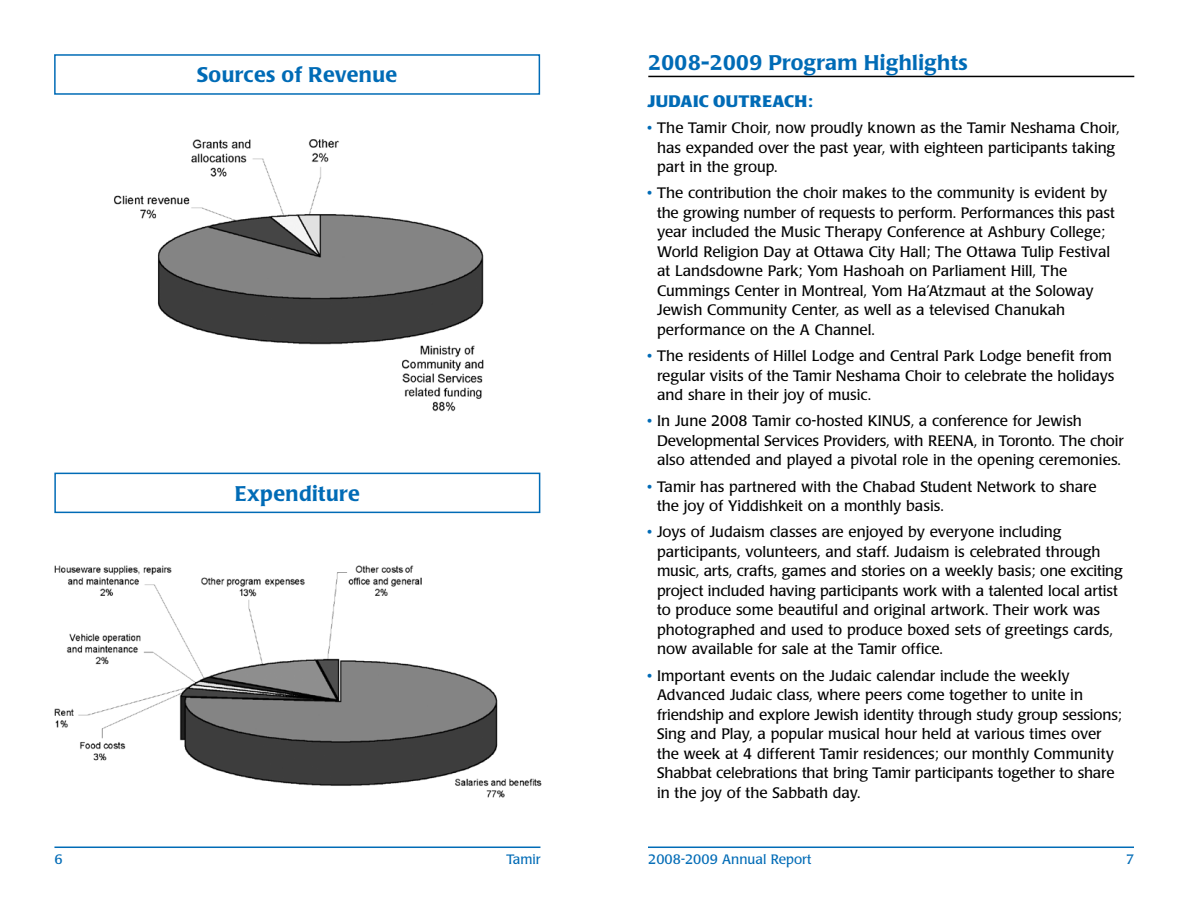
<style>
.page{position:relative;width:1188px;height:918px;background:#fff}
.page>*{position:absolute;margin:0;border:0;box-sizing:border-box;transform-origin:0 0}
.t1{font:500 21px "Poppl Laudatio";letter-spacing:.02em;color:#006bb6}
.t2{font:700 16.5px "Poppl Laudatio";letter-spacing:.02em;color:#006bb6}
.t3{font:15px/19.5px "Poppl Laudatio";color:#000}
.t4{font:13.5px "Poppl Laudatio";color:#006bb6}
.s1{color:#006bb6}
</style>
<div class="page">
<hr style="left:648px;top:847px;width:486px;height:1px;background:#006bb6">
<hr style="left:54px;top:847px;width:486px;height:1px;background:#006bb6">
<hr style="left:648px;top:76px;width:486px;height:1px;background:#000">
<img style="left:114px;top:139px;width:370px;height:273px">
<div style="left:54px;top:54px;width:486px;height:41px;border:2px solid #006bb6"></div>
<img style="left:54px;top:565px;width:488px;height:233px">
<div style="left:54px;top:473px;width:486px;height:40px;border:2px solid #006bb6"></div>
<h1 class="t1" style="left:197px;top:63px;width:202px">Sources of Revenue</h1>
<h1 class="t1" style="left:235px;top:481px;width:126px">Expenditure</h1>
<h1 class="t1" style="left:648px;top:50px;width:321px">2008-2009 Program Highlights</h1>
<p class="t2" style="left:647px;top:92px;width:167px">JUDAIC OUTREACH:</p>
<p class="t3" style="left:657px;top:118px;width:464px;text-indent:-10px"><span class="s1">•</span> The Tamir Choir, now proudly known as the Tamir Neshama Choir, has expanded over the past year, with eighteen participants taking part in the group.</p>
<p class="t3" style="left:657px;top:184px;width:459px;text-indent:-10px"><span class="s1">•</span> The contribution the choir makes to the community is evident by the growing number of requests to perform. Performances this past year included the Music Therapy Conference at Ashbury College; World Religion Day at Ottawa City Hall; The Ottawa Tulip Festival at Landsdowne Park; Yom Hashoah on Parliament Hill, The Cummings Center in Montreal, Yom Ha’Atzmaut at the Soloway Jewish Community Center, as well as a televised Chanukah performance on the A Channel.</p>
<p class="t3" style="left:657px;top:346px;width:459px;text-indent:-10px"><span class="s1">•</span> The residents of Hillel Lodge and Central Park Lodge benefit from regular visits of the Tamir Neshama Choir to celebrate the holidays and share in their joy of music.</p>
<p class="t3" style="left:657px;top:412px;width:468px;text-indent:-10px"><span class="s1">•</span> In June 2008 Tamir co-hosted KINUS, a conference for Jewish<br>Developmental Services Providers, with REENA, in Toronto. The choir also attended and played a pivotal role in the opening ceremonies.</p>
<p class="t3" style="left:657px;top:477px;width:441px;text-indent:-10px"><span class="s1">•</span> Tamir has partnered with the Chabad Student Network to share the joy of Yiddishkeit on a monthly basis.</p>
<p class="t3" style="left:657px;top:523px;width:467px;text-indent:-10px"><span class="s1">•</span> Joys of Judaism classes are enjoyed by everyone including participants, volunteers, and staff. Judaism is celebrated through music, arts, crafts, games and stories on a weekly basis; one exciting project included having participants work with a talented local artist to produce some beautiful and original artwork. Their work was photographed and used to produce boxed sets of greetings cards, now available for sale at the Tamir office.</p>
<p class="t3" style="left:657px;top:666px;width:466px;text-indent:-10px"><span class="s1">•</span> Important events on the Judaic calendar include the weekly Advanced Judaic class, where peers come together to unite in friendship and explore Jewish identity through study group sessions; Sing and Play, a popular musical hour held at various times over the week at 4 different Tamir residences; our monthly Community Shabbat celebrations that bring Tamir participants together to share in the joy of the Sabbath day.</p>
<p class="t4" style="left:55px;top:852px;width:10px">6</p>
<p class="t4" style="left:507px;top:852px;width:36px">Tamir</p>
<p class="t4" style="left:648px;top:852px;width:165px">2008-2009 Annual Report</p>
<p class="t4" style="left:1126px;top:852px;width:10px">7</p>
</div>
